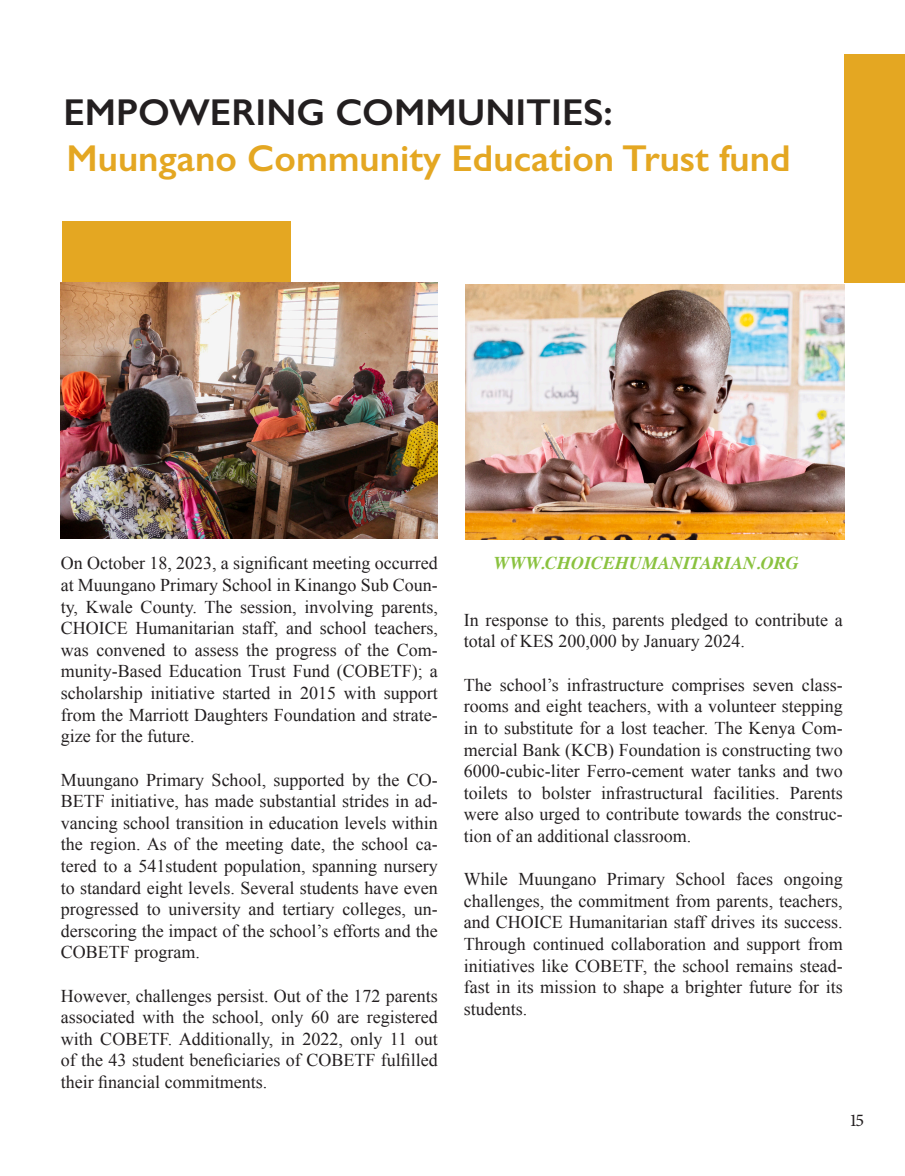
<style>
.page{position:relative;width:905px;height:1176px;background:#fff}
.page>*{position:absolute;margin:0;border:0;box-sizing:border-box;transform-origin:0 0}
.t1{font:600 37.5px "Gill Sans";color:#e4a722}
.t2{font:600 37.5px "Gill Sans";color:#231f20}
.t3{font:18px/21.6px "Times New Roman";color:#231f20;text-align:justify}
.t4{font:italic 700 18px "Times";color:#8ac23f}
.t5{font:18px "Minion Pro";color:#231f20}
</style>
<div class="page">
<img style="left:61px;top:283px;width:377px;height:255px">
<img style="left:465px;top:284px;width:379px;height:256px">
<div style="left:844px;top:54px;width:60px;height:229px;background:#e4a722"></div>
<div style="left:62px;top:221px;width:229px;height:61px;background:#e4a722"></div>
<p class="t2" style="left:63px;top:90px;width:550px">EMPOWERING COMMUNITIES:</p>
<p class="t1" style="left:66px;top:135px;width:725px">Muungano Community Education Trust fund</p>
<p class="t3" style="left:61px;top:552px;width:378px">On October 18, 2023, a significant meeting occurred at Muungano Primary School in Kinango Sub Coun&shy;ty, Kwale County. The session, involving parents, CHOICE Humanitarian staff, and school teachers, was convened to assess the progress of the Com&shy;munity-Based Education Trust Fund (COBETF); a scholarship initiative started in 2015 with support from the Marriott Daughters Foundation and strate&shy;gize for the future.</p>
<p class="t3" style="left:61px;top:768px;width:378px">Muungano Primary School, supported by the CO-BETF initiative, has made substantial strides in ad&shy;vancing school transition in education levels within the region. As of the meeting date, the school ca&shy;tered to a 541student population, spanning nursery to standard eight levels. Several students have even progressed to university and tertiary colleges, un&shy;derscoring the impact of the school’s efforts and the COBETF program.</p>
<p class="t3" style="left:61px;top:984px;width:378px">However, challenges persist. Out of the 172 parents associated with the school, only 60 are registered with COBETF. Additionally, in 2022, only 11 out of the 43 student beneficiaries of COBETF fulfilled their financial commitments.</p>
<p class="t4" style="left:494px;top:546px;width:306px">WWW.CHOICEHUMANITARIAN.ORG</p>
<p class="t3" style="left:464px;top:609px;width:380px">In response to this, parents pledged to contribute a total of KES 200,000 by January 2024.</p>
<p class="t3" style="left:464px;top:673px;width:380px">The school’s infrastructure comprises seven class&shy;rooms and eight teachers, with a volunteer stepping in to substitute for a lost teacher. The Kenya Com&shy;mercial Bank (KCB) Foundation is constructing two 6000-cubic-liter Ferro-cement water tanks and two toilets to bolster infrastructural facilities. Parents were also urged to contribute towards the construc&shy;tion of an additional classroom.</p>
<p class="t3" style="left:464px;top:868px;width:380px">While Muungano Primary School faces ongoing challenges, the commitment from parents, teachers, and CHOICE Humanitarian staff drives its success.<br>Through continued collaboration and support from initiatives like COBETF, the school remains stead&shy;fast in its mission to shape a brighter future for its students.</p>
<p class="t5" style="left:849px;top:1108px;width:17px">15</p>
</div>
